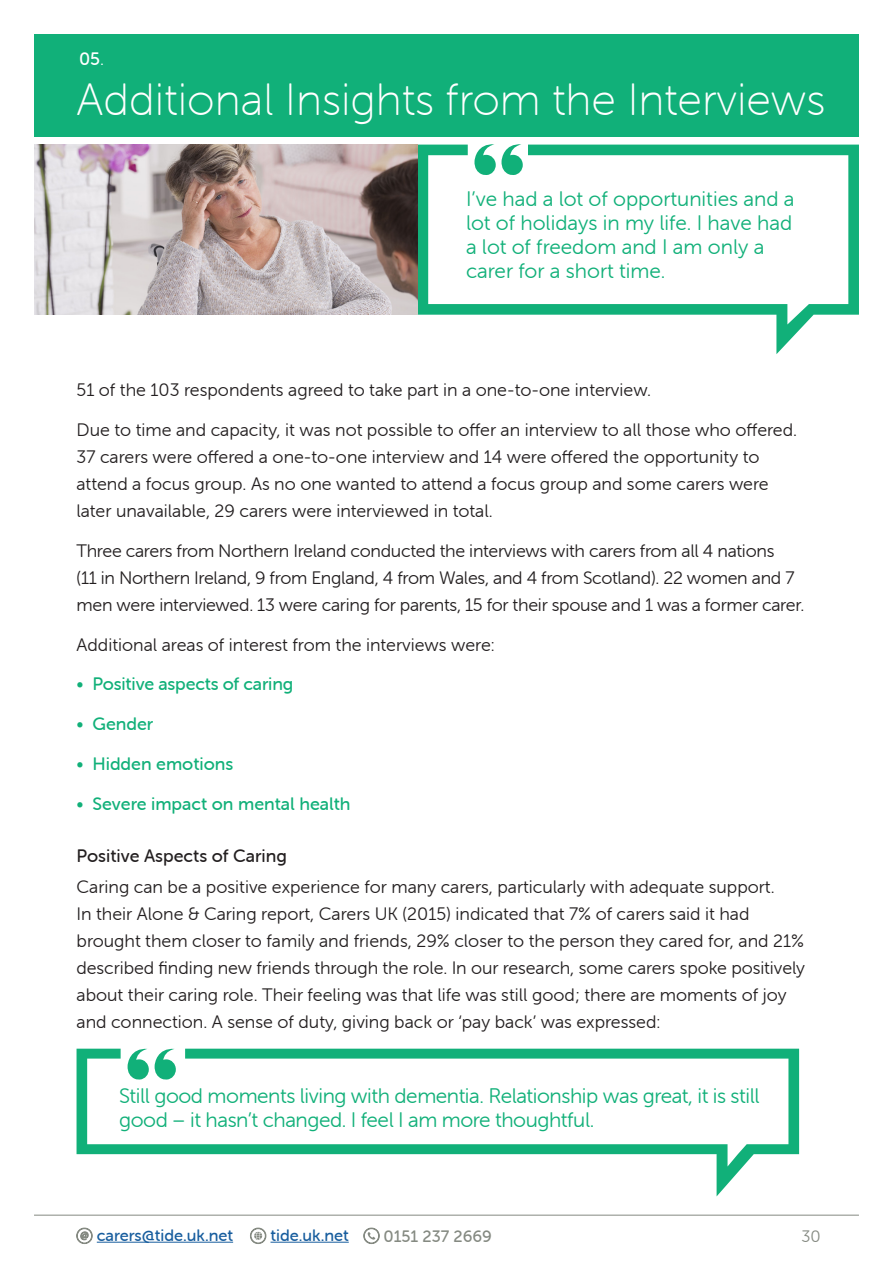
<style>
.page{position:relative;width:893px;height:1263px;background:#fff}
.page>*{position:absolute;margin:0;border:0;box-sizing:border-box;transform-origin:0 0}
.t1{font:45px "Museo Sans Rounded 100";color:#fff}
.t2{font:21px/24px "Museo Sans Rounded 300";letter-spacing:-.02em;color:#11b079}
.t3{font:21px/24px "Museo Sans Rounded 300";color:#11b079}
.t4{font:18px/27px "Museo Sans Rounded 300";color:#231f20}
.t5{font:18px "Museo Sans Rounded 500";color:#11b079}
.t6{font:18px "Museo Sans Rounded 500";color:#231f20}
.t7{font:18px "Museo Sans Rounded 500";color:#fff}
.t8{font:16.5px "Museo Sans Rounded 500";color:#175d9e}
.t9{font:16.5px "Museo Sans Rounded 500";color:#858a82}
.t10{font:16.5px "Museo Sans Rounded 300";color:#858a82}
.s1{font-family:"Museo Sans Rounded 300"}
</style>
<div class="page">
<hr style="left:270px;top:1242px;width:79px;height:1px;background:#175d9e">
<svg style="left:250px;top:1228px;width:16px;height:16px"></svg>
<hr style="left:97px;top:1242px;width:136px;height:1px;background:#175d9e">
<svg style="left:76px;top:1228px;width:17px;height:16px"></svg>
<svg style="left:363px;top:1228px;width:17px;height:16px"></svg>
<hr style="left:34px;top:1215px;width:825px;height:1px;background:#858a82">
<div style="left:34px;top:34px;width:825px;height:102px;background:#11b079"></div>
<svg style="left:487px;top:144px;width:34px;height:1px"></svg>
<svg style="left:418px;top:145px;width:441px;height:209px"></svg>
<img style="left:34px;top:145px;width:384px;height:170px">
<svg style="left:77px;top:1049px;width:722px;height:147px"></svg>
<p class="t7" style="left:79px;top:48px;width:27px">05<span class="s1">.</span></p>
<p class="t1" style="left:77px;top:75px;width:750px">Additional Insights from the Interviews</p>
<p class="t3" style="left:466px;top:187px;width:330px">I’ve had a lot of opportunities and a lot of holidays in my life. I have had a lot of freedom and I am only a carer for a short time.</p>
<p class="t4" style="left:77px;top:377px;width:576px">51 of the 103 respondents agreed to take part in a one-to-one interview.</p>
<p class="t4" style="left:77px;top:416px;width:722px">Due to time and capacity, it was not possible to offer an interview to all those who offered.<br>37 carers were offered a one-to-one interview and 14 were offered the opportunity to attend a focus group. As no one wanted to attend a focus group and some carers were later unavailable, 29 carers were interviewed in total.</p>
<p class="t4" style="left:77px;top:537px;width:729px">Three carers from Northern Ireland conducted the interviews with carers from all 4 nations<br>(11 in Northern Ireland, 9 from England, 4 from Wales, and 4 from Scotland). 22 women and 7 men were interviewed. 13 were caring for parents, 15 for their spouse and 1 was a former carer.</p>
<p class="t4" style="left:77px;top:631px;width:420px">Additional areas of interest from the interviews were:</p>
<p class="t5" style="left:77px;top:674px;width:218px"><span class="s1">•</span> Positive aspects of caring</p>
<p class="t5" style="left:77px;top:714px;width:78px"><span class="s1">•</span> Gender</p>
<p class="t5" style="left:77px;top:754px;width:158px"><span class="s1">•</span> Hidden emotions</p>
<p class="t5" style="left:77px;top:793px;width:276px"><span class="s1">•</span> Severe impact on mental health</p>
<p class="t6" style="left:77px;top:846px;width:212px">Positive Aspects of Caring</p>
<p class="t4" style="left:77px;top:874px;width:730px">Caring can be a positive experience for many carers, particularly with adequate support.<br>In their Alone &amp; Caring report, Carers UK (2015) indicated that 7% of carers said it had brought them closer to family and friends, 29% closer to the person they cared for, and 21% described finding new friends through the role. In our research, some carers spoke positively about their caring role. Their feeling was that life was still good; there are moments of joy and connection. A sense of duty, giving back or ‘pay back’ was expressed:</p>
<p class="t2" style="left:119px;top:1084px;width:642px">Still good moments living with dementia. Relationship was great, it is still good – it hasn’t changed. I feel I am more thoughtful.</p>
<p class="t8" style="left:97px;top:1226px;width:138px">carers@tide.uk.net</p>
<p class="t8" style="left:270px;top:1226px;width:80px">tide.uk.net</p>
<p class="t9" style="left:383px;top:1227px;width:110px">0151 237 2669</p>
<p class="t10" style="left:801px;top:1227px;width:21px">30</p>
</div>
